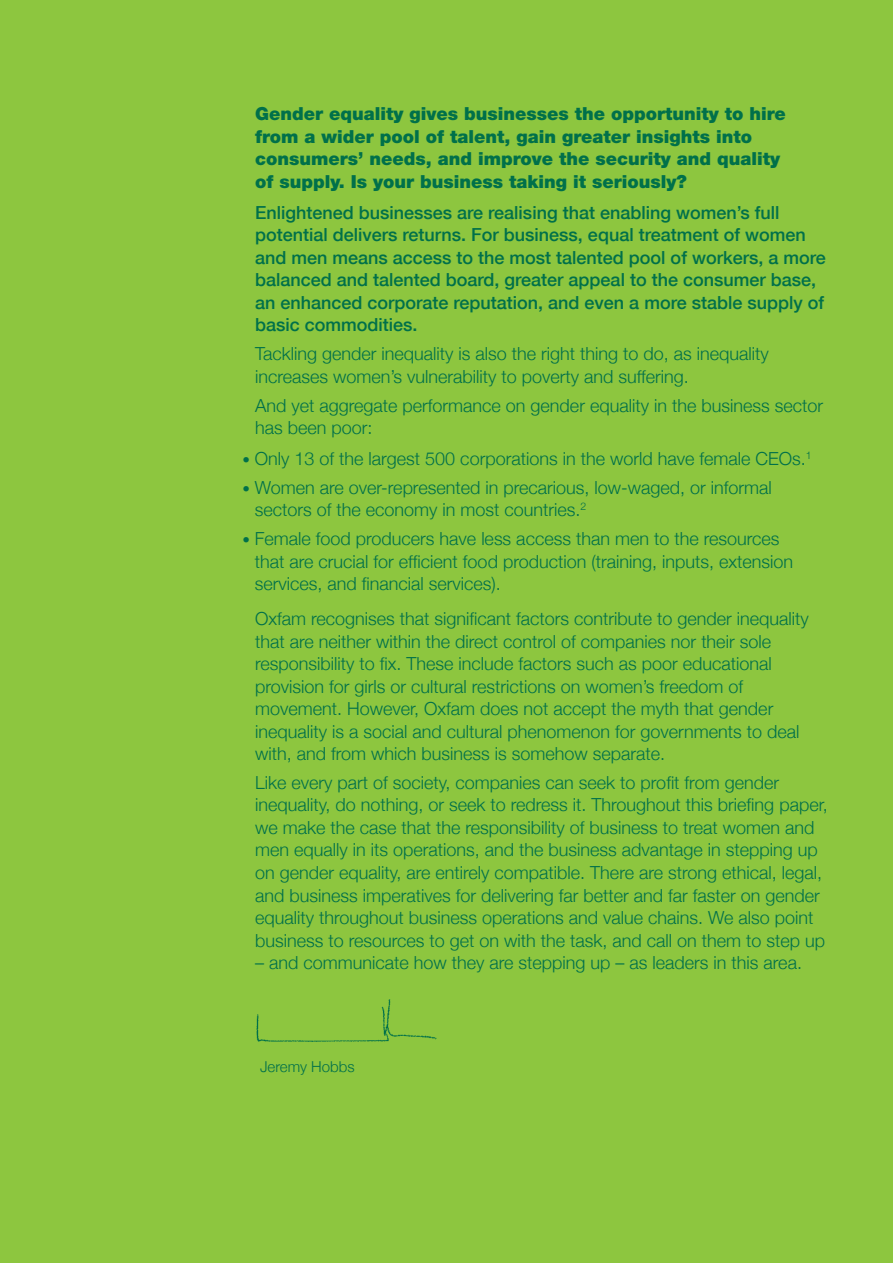
<style>
.page{position:relative;width:893px;height:1263px;background:#8dc63f}
.page>*{position:absolute;margin:0;border:0;box-sizing:border-box;transform-origin:0 0}
.t1{font:300 18px/22.5px "Helvetica Neue";color:#00704a}
.t2{font:500 18px/22.5px "Helvetica Neue";color:#00704a}
.t3{font:900 18px/22.5px "Helvetica Neue CE";color:#00704a}
.t4{font:300 15px "Helvetica Neue";color:#00704a}
.s1{font-size:15px}
</style>
<div class="page">
<img style="left:256px;top:999px;width:181px;height:43px">
<p class="t3" style="left:255px;top:103px;width:532px">Gender equality gives businesses the opportunity to hire from a wider pool of talent, gain greater insights into consumers’ needs, and improve the security and quality of supply. Is your business taking it seriously?</p>
<p class="t2" style="left:255px;top:201px;width:572px">Enlightened businesses are realising that enabling women’s full potential delivers returns. For business, equal treatment of women and men means access to the most talented pool of workers, a more balanced and talented board, greater appeal to the consumer base, an enhanced corporate reputation, and even a more stable supply of basic commodities.</p>
<p class="t1" style="left:255px;top:342px;width:515px">Tackling gender inequality is also the right thing to do, as inequality increases women’s vulnerability to poverty and suffering.</p>
<p class="t1" style="left:255px;top:394px;width:569px">And yet aggregate performance on gender equality in the business sector has been poor:</p>
<p class="t1" style="left:242px;top:447px;width:571px"><span class="s1">•</span> Only 13 of the largest 500 corporations in the world have female CEOs.<sup>1</sup></p>
<p class="t1" style="left:255px;top:476px;width:518px;text-indent:-13px"><span class="s1">•</span> Women are over-represented in precarious, low-waged, or informal sectors of the economy in most countries.<sup>2</sup></p>
<p class="t1" style="left:255px;top:527px;width:540px;text-indent:-13px"><span class="s1">•</span> Female food producers have less access than men to the resources that are crucial for efficient food production (training, inputs, extension services, and financial services).</p>
<p class="t1" style="left:255px;top:607px;width:555px">Oxfam recognises that significant factors contribute to gender inequality that are neither within the direct control of companies nor their sole responsibility to fix. These include factors such as poor educational provision for girls or cultural restrictions on women’s freedom of movement. However, Oxfam does not accept the myth that gender inequality is a social and cultural phenomenon for governments to deal with, and from which business is somehow separate.</p>
<p class="t1" style="left:255px;top:771px;width:574px">Like every part of society, companies can seek to profit from gender inequality, do nothing, or seek to redress it. Throughout this briefing paper, we make the case that the responsibility of business to treat women and men equally in its operations, and the business advantage in stepping up on gender equality, are entirely compatible. There are strong ethical, legal, and business imperatives for delivering far better and far faster on gender equality throughout business operations and value chains. We also point business to resources to get on with the task, and call on them to step up</p>
<p class="t1" style="left:255px;top:951px;width:548px">– and communicate how they are stepping up – as leaders in this area.</p>
<p class="t4" style="left:260px;top:1058px;width:96px">Jeremy Hobbs</p>
</div>
